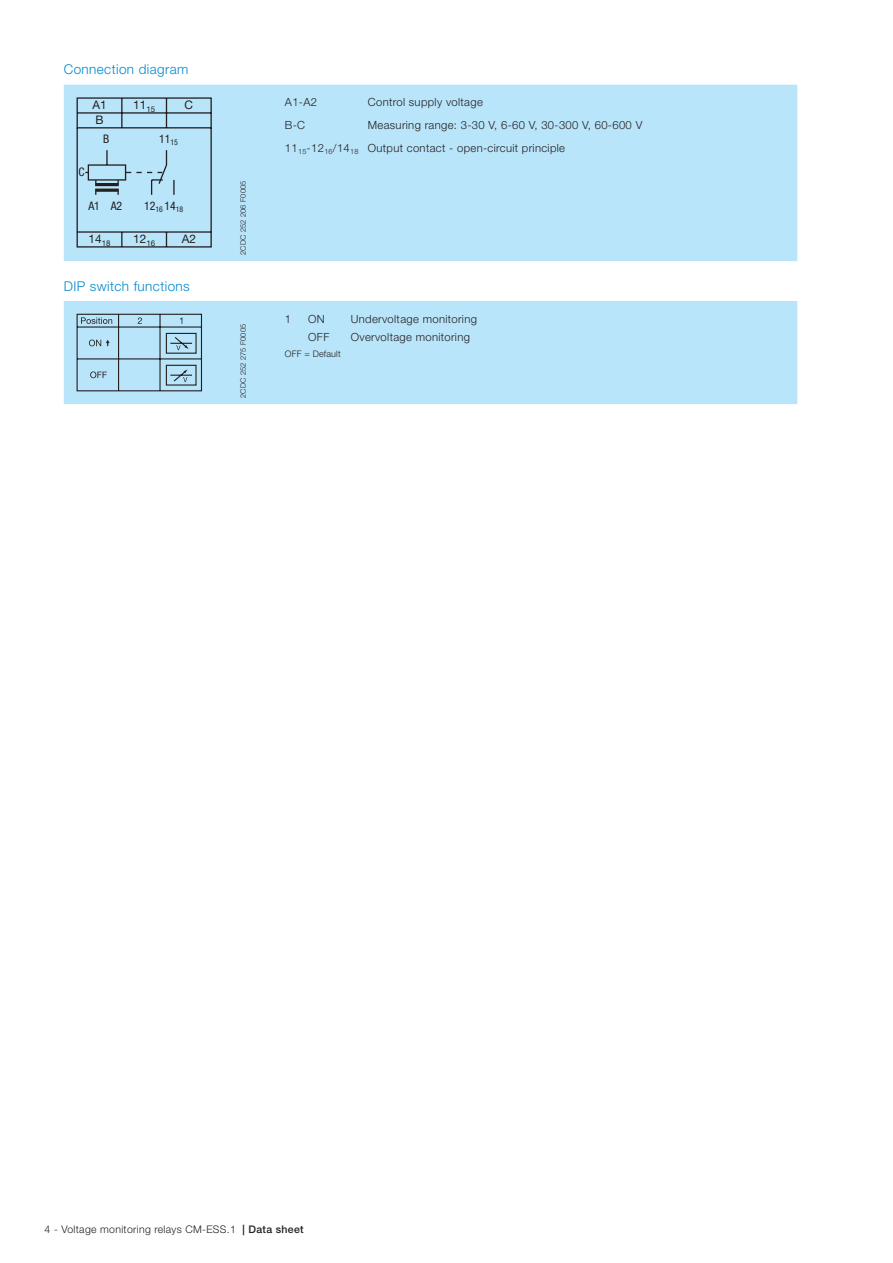
<style>
.page{position:relative;width:893px;height:1263px;background:#fff}
.page>*{position:absolute;margin:0;border:0;box-sizing:border-box;transform-origin:0 0}
.Section_Title_Level{font:300 13.5px "Helvetica Neue LT";letter-spacing:.03em;color:#0089cf}
.t1{font:condensed 11.85px "Helvetica Neue LT";color:#231f20}
.t2{font:11.85px "Helvetica Neue LT";color:#231f20}
.Legende_-_Text{font:300 11.25px "Helvetica Neue LT";letter-spacing:.03em;color:#231f20}
.t3{font:300 10.5px "Helvetica Neue LT";letter-spacing:.03em;color:#231f20}
.Fußnoten-Text{font:300 9px "Helvetica Neue LT";letter-spacing:.02em;color:#231f20}
.Bildnummer{font:300 7.5px "Helvetica Neue LT";letter-spacing:.02em;color:#231f20}
.s1{font-weight:500}
</style>
<div class="page">
<div style="left:64px;top:85px;width:733px;height:176px;background:#b9e5fa"></div>
<svg style="left:77px;top:97px;width:135px;height:151px"></svg>
<div style="left:64px;top:301px;width:733px;height:103px;background:#b9e5fa"></div>
<svg style="left:77px;top:314px;width:125px;height:77px"></svg>
<p class="Section_Title_Level" style="left:64px;top:61px;width:126px">Connection diagram</p>
<p class="t2" style="left:92px;top:98px;width:16px">A1</p>
<p class="t2" style="left:133px;top:98px;width:23px">11<sub>15</sub></p>
<p class="t2" style="left:95px;top:113px;width:10px">B</p>
<p class="t2" style="left:185px;top:98px;width:10px">C</p>
<p class="t1" style="left:79px;top:165px;width:8px">C</p>
<p class="t1" style="left:103px;top:132px;width:8px">B</p>
<p class="t1" style="left:88px;top:199px;width:35px">A1 A2</p>
<p class="t1" style="left:159px;top:132px;width:20px">11<sub>15</sub></p>
<p class="t1" style="left:144px;top:199px;width:41px">12<sub>16</sub> 14<sub>18</sub></p>
<p class="t2" style="left:89px;top:232px;width:23px">14<sub>18</sub></p>
<p class="t2" style="left:133px;top:232px;width:23px">12<sub>16</sub></p>
<p class="t2" style="left:182px;top:232px;width:16px">A2</p>
<p class="Section_Title_Level" style="left:64px;top:278px;width:127px">DIP switch functions</p>
<p class="Bildnummer" style="left:239px;top:255px;width:76px;rotate:-90deg">2CDC 252 206 F0005</p>
<p class="Bildnummer" style="left:239px;top:398px;width:76px;rotate:-90deg">2CDC 252 275 F0005</p>
<p class="Legende_-_Text" style="left:285px;top:95px;width:34px">A1-A2</p>
<p class="Legende_-_Text" style="left:368px;top:95px;width:117px">Control supply voltage</p>
<p class="Legende_-_Text" style="left:285px;top:118px;width:22px">B-C</p>
<p class="Legende_-_Text" style="left:368px;top:118px;width:276px">Measuring range: 3-30 V, 6-60 V, 30-300 V, 60-600 V</p>
<p class="Legende_-_Text" style="left:285px;top:141px;width:282px">11<sub>15</sub>-12<sub>16</sub>/14<sub>18</sub> Output contact - open-circuit principle</p>
<p class="Legende_-_Text" style="left:285px;top:312px;width:8px">1</p>
<p class="Legende_-_Text" style="left:308px;top:312px;width:18px">ON</p>
<p class="Legende_-_Text" style="left:351px;top:312px;width:128px">Undervoltage monitoring</p>
<p class="Legende_-_Text" style="left:308px;top:330px;width:23px">OFF</p>
<p class="Legende_-_Text" style="left:351px;top:330px;width:121px">Overvoltage monitoring</p>
<p class="Fußnoten-Text" style="left:285px;top:349px;width:57px">OFF = Default</p>
<p class="t3" style="left:45px;top:1223px;width:261px">4 - Voltage monitoring relays CM-ESS.1 <span class="s1">| Data sheet</span></p>
</div>
